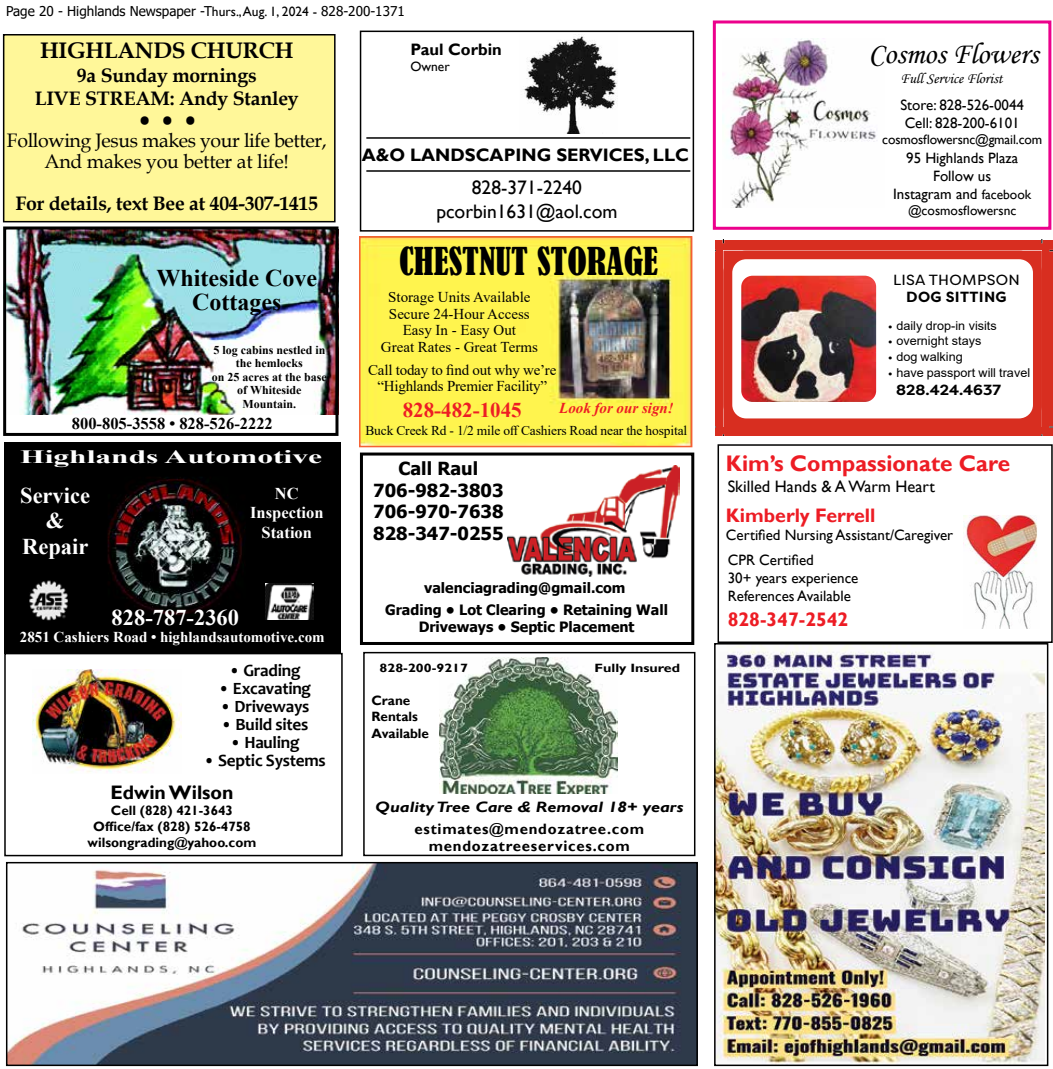
<style>
.page{position:relative;width:1053px;height:1069px;background:#fff}
.page>*{position:absolute;margin:0;border:0;box-sizing:border-box;transform-origin:0 0}
.t1{font:condensed 36px "Bernard";color:#000}
.t2{font:30px "Monotype Corsiva";color:#000}
.t3{font:700 27px "Candara";color:#000}
.t4{font:700 24px/24.5px "Times New Roman";color:#000;text-align:center}
.t5{font:700 22.5px/25.5px "Times New Roman";color:#fff;text-align:center}
.t6{font:700 22.5px "Gill Sans";color:#ed1c24}
.t7{font:700 22.5px "Book Antiqua";letter-spacing:-.01em;color:#000}
.t8{font:700 21px "Times New Roman";color:#ed1d24}
.t9{font:700 19.5px/23.4px "Book Antiqua";letter-spacing:-.01em;color:#000;text-align:center}
.t10{font:19.5px/21px "Book Antiqua";letter-spacing:-.02em;color:#000;text-align:center}
.t11{font:19.5px/23.4px "Gill Sans";color:#000;text-align:center}
.t12{font:700 19.5px "Gill Sans";color:#ed1c24}
.t13{font:700 19.5px "Gill Sans";color:#000}
.t14{font:700 18.9px "Times New Roman";color:#fff;scale:1.67 1}
.t15{font:700 18px/21.6px "Tahoma";color:#000;text-align:center}
.t16{font:700 18px "Gill Sans";color:#000}
.t17{font:700 17.25px "Candara";letter-spacing:-.015em;color:#000}
.t18{font:700 16.5px "Times New Roman";color:#000}
.t19{font:16.5px "Gill Sans";color:#000}
.t20{font:700 16.5px/19.8px "Times New Roman";color:#fff;text-align:center}
.t21{font:700 16.5px "Gill Sans";color:#000}
.t22{font:15px/18px "Gill Sans";color:#000}
.t23{font:15px/16.5px "Times New Roman";color:#000;text-align:center}
.t24{font:700 15px/16.5px "Gill Sans";letter-spacing:.05em;color:#000;text-align:center}
.t25{font:700 15px "Times New Roman";color:#fff}
.t26{font:italic 700 15px "Gill Sans";color:#000;scale:1.19 1}
.t27{font:15px "Monotype Corsiva";color:#000}
.t28{font:italic 700 15px "Times New Roman";color:#ed1d24}
.t29{font:14.7px "Filson Pro";letter-spacing:.02em;color:#000}
.t30{font:700 14.7px "Filson Pro";color:#000}
.t31{font:700 14.7px "Filson Pro";letter-spacing:.02em;color:#000}
.t32{font:700 14.25px/17.1px "Tahoma";color:#000;text-align:center}
.t33{font:700 13.5px/16.2px "Gill Sans";color:#000;text-align:center}
.t34{font:13.5px "Tahoma";color:#000}
.t35{font:13.5px "Times New Roman";letter-spacing:-.01em;color:#000}
.t36{font:13.5px "Gill Sans";letter-spacing:-.01em;color:#000}
.t37{font:12.3px "Arial";color:#000}
.t38{font:700 12px/13.5px "Times New Roman";color:#000;text-align:center}
.t39{font:700 12px "Gill Sans";color:#000;scale:1.19 1}
.s1{font-family:"Gill Sans"}
.s2{font-size:13.5px}
.s3{font-family:"Filson Pro"}
</style>
<div class="page">
<img style="left:5px;top:442px;width:336px;height:210px">
<img style="left:26px;top:577px;width:45px;height:45px">
<img style="left:266px;top:583px;width:47px;height:36px">
<img style="left:7px;top:229px;width:332px;height:186px">
<div style="left:3px;top:226px;width:335px;height:210px;border:3px solid #000"></div>
<svg style="left:4px;top:652px;width:339px;height:204px"></svg>
<img style="left:507px;top:465px;width:172px;height:111px">
<div style="left:360px;top:452px;width:334px;height:192px;border:3px solid #000"></div>
<img style="left:9px;top:864px;width:686px;height:198px">
<div style="left:6px;top:861px;width:692px;height:204px;border:2px solid #000"></div>
<svg style="left:359px;top:30px;width:336px;height:202px"></svg>
<div style="left:363px;top:651px;width:332px;height:204px;border:2px solid #000"></div>
<img style="left:439px;top:657px;width:179px;height:136px">
<div style="left:2px;top:34px;width:334px;height:189px;background:#fff799"></div>
<img style="left:717px;top:646px;width:328px;height:416px">
<div style="left:714px;top:643px;width:334px;height:422px;border:2px solid #000"></div>
<svg style="left:712px;top:20px;width:340px;height:210px"></svg>
<img style="left:722px;top:38px;width:162px;height:169px">
<img style="left:362px;top:239px;width:327px;height:205px">
<div style="left:359px;top:236px;width:333px;height:211px;border:2px solid #f56033"></div>
<svg style="left:717px;top:444px;width:336px;height:199px"></svg>
<img style="left:964px;top:515px;width:76px;height:113px">
<div style="left:715px;top:240px;width:338px;height:195px;background:#d82e20"></div>
<div style="left:723px;top:250px;width:319px;height:177px;background:#fff"></div>
<div style="left:724px;top:250px;width:318px;height:177px;border:9px solid #d82e20;border-radius:18px"></div>
<img style="left:741px;top:275px;width:135px;height:127px">
<div style="left:723px;top:250px;width:319px;height:177px;border:7px solid #d82e20"></div>
<p class="t34" style="left:6px;top:2px;width:400px">Page 20 - Highlands Newspaper -T<span class="s1">hurs., Aug. 1, 2024 -</span> 828-200-1371</p>
<h3 class="t7" style="left:40px;top:35px;width:255px">HIGHLANDS CHURCH</h3>
<h3 class="t9" style="left:35px;top:63px;width:265px">9a Sunday mornings<br>LIVE STREAM: Andy Stanley</h3>
<h3 class="t10" style="left:7px;top:129px;width:321px">Following Jesus makes your life better,<br>And makes you better at life!</h3>
<h3 class="t9" style="left:15px;top:192px;width:304px">For details, text Bee at 404-307-1415</h3>
<h3 class="t3" style="left:136px;top:103px;width:65px">• • •</h3>
<h3 class="t4" style="left:157px;top:265px;width:162px">Whiteside Cove<br>Cottages</h3>
<p class="t38" style="left:212px;top:342px;width:116px">5 log cabins nestled in the hemlocks<br>on 25 acres at the base of Whiteside<br>Mountain.</p>
<p class="t18" style="left:72px;top:411px;width:203px">800-805-3558 • 828-526-2222</p>
<p class="t14" style="left:20px;top:442px;width:182px">Highlands Automotive</p>
<h3 class="t5" style="left:20px;top:481px;width:71px">Service &amp;<br>Repair</h3>
<p class="t20" style="left:250px;top:482px;width:75px">NC<br>Inspection<br>Station</p>
<h3 class="t5" style="left:112px;top:604px;width:129px">828-787-2360</h3>
<p class="t25" style="left:20px;top:626px;width:306px">2851 Cashiers Road • highlandsautomotive.com</p>
<p class="t17" style="left:229px;top:659px;width:73px">• Grading</p>
<p class="t17" style="left:218px;top:677px;width:94px">• Excavating</p>
<p class="t17" style="left:220px;top:695px;width:91px">• Driveways</p>
<p class="t17" style="left:221px;top:713px;width:89px">• Build sites</p>
<p class="t17" style="left:230px;top:731px;width:71px">• Hauling</p>
<p class="t17" style="left:204px;top:749px;width:124px">• Septic Systems</p>
<h3 class="t13" style="left:110px;top:780px;width:125px">Edwin Wilson</h3>
<p class="t33" style="left:88px;top:802px;width:170px">Cell (828) 421-3643<br>Office/fax (828) 526-4758 wilsongrading@yahoo.com</p>
<p class="t21" style="left:410px;top:39px;width:93px">Paul Corbin</p>
<p class="t36" style="left:410px;top:58px;width:41px">Owner</p>
<p class="t16" style="left:362px;top:144px;width:329px">A&amp;O LANDSCAPING SERVICES, LLC</p>
<h3 class="t11" style="left:436px;top:176px;width:183px">828-371-2240 pcorbin1631@aol.com</h3>
<h1 class="t1" style="left:399px;top:240px;width:261px">CHESTNUT STORAGE</h1>
<p class="t23" style="left:381px;top:288px;width:158px">Storage Units Available<br>Secure 24-Hour Access<br>Easy In - Easy Out<br>Great Rates - Great Terms</p>
<p class="t23" style="left:368px;top:361px;width:190px">Call today to find out why we’re “Highlands Premier Facility”</p>
<h3 class="t8" style="left:403px;top:395px;width:120px">828-482-1045</h3>
<p class="t28" style="left:559px;top:397px;width:116px">Look for our sign!</p>
<p class="t35" style="left:365px;top:421px;width:323px">Buck Creek Rd - 1/2 mile off Cashiers Road near the hospital</p>
<p class="t15" style="left:373px;top:458px;width:132px">Call Raul<br>706-982-3803<br>706-970-7638<br>828-347-0255</p>
<p class="t32" style="left:424px;top:579px;width:203px">valenciagrading@gmail.com</p>
<p class="t32" style="left:385px;top:601px;width:285px">Grading • Lot Clearing • Retaining Wall<br>Driveways • Septic Placement</p>
<p class="t39" style="left:380px;top:660px;width:76px">828-200-9217</p>
<p class="t39" style="left:595px;top:660px;width:73px">Fully Insured</p>
<p class="t33" style="left:372px;top:692px;width:59px;text-align:left">Crane<br>Rentals<br>Available</p>
<p class="t26" style="left:375px;top:798px;width:261px">Quality Tree Care &amp; Removal 18+ years</p>
<p class="t24" style="left:415px;top:821px;width:231px">estimates@mendozatree.com mendozatreeservices.com</p>
<h2 class="t2" style="left:869px;top:36px;width:171px">Cosmos Flowers</h2>
<p class="t22" style="left:900px;top:96px;width:125px">Store: 828-526-0044<br>Cell: 828-200-6101</p>
<p class="t36" style="left:882px;top:132px;width:161px">cosmosflowersnc@gmail.com</p>
<p class="t22" style="left:893px;top:149px;width:140px;text-align:center">95 Highlands Plaza<br>Follow us<br>Instagram and <span class="s2">facebook</span></p>
<p class="t36" style="left:908px;top:202px;width:110px">@cosmosflowersnc</p>
<p class="t27" style="left:900px;top:69px;width:104px">Full Service Florist</p>
<p class="t29" style="left:893px;top:269px;width:128px">LISA THOMPSON</p>
<p class="t31" style="left:906px;top:288px;width:102px">DOG SITTING</p>
<p class="t37" style="left:888px;top:316px;width:110px"><span class="s3">•</span> daily drop-in visits</p>
<p class="t37" style="left:888px;top:332px;width:95px"><span class="s3">•</span> overnight stays</p>
<p class="t37" style="left:888px;top:348px;width:76px"><span class="s3">•</span> dog walking</p>
<p class="t37" style="left:888px;top:363px;width:144px"><span class="s3">•</span> have passport will travel</p>
<p class="t30" style="left:896px;top:380px;width:106px">828.424.4637</p>
<h3 class="t6" style="left:726px;top:449px;width:286px">Kim’s Compassionate Care</h3>
<p class="t19" style="left:728px;top:476px;width:209px">Skilled Hands &amp; A Warm Heart</p>
<h3 class="t12" style="left:726px;top:503px;width:151px">Kimberly Ferrell</h3>
<p class="t22" style="left:726px;top:522px;width:229px;line-height:25px">Certified Nursing Assistant/Caregiver<br>CPR Certified</p>
<p class="t22" style="left:728px;top:569px;width:132px">30+ years experience<br>References Available</p>
<h3 class="t12" style="left:728px;top:607px;width:122px">828-347-2542</h3>
</div>
